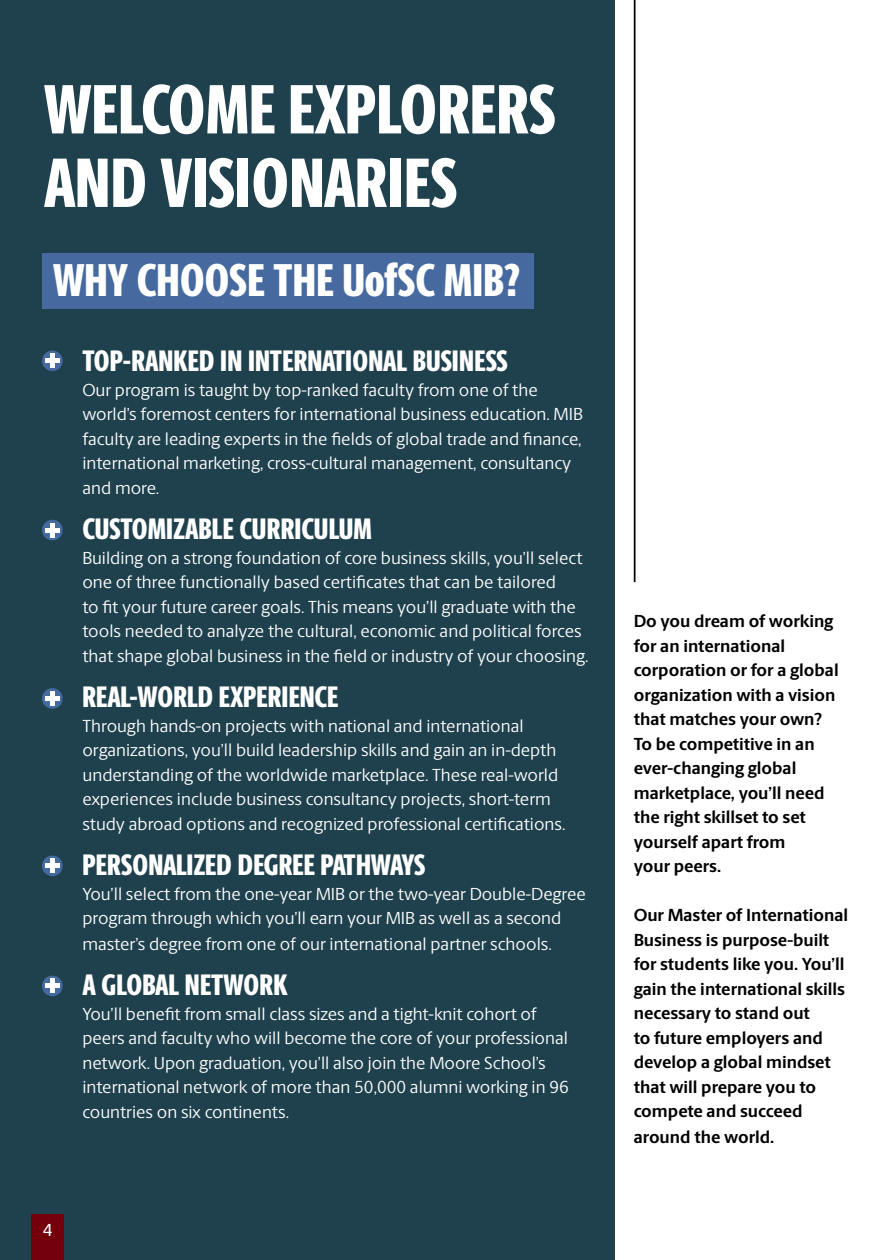
<style>
.page{position:relative;width:882px;height:1260px;background:#fff}
.page>*{position:absolute;margin:0;border:0;box-sizing:border-box;transform-origin:0 0}
.t1{font:800 70px "Berlingske Sans X Cn";color:#fff}
.t2{font:800 46.2px "Berlingske Sans X Cn";color:#fff}
.t3{font:800 29.75px "Berlingske Sans X Cn";color:#fff}
.t4{font:17.5px/24.5px "Berlingske Sans";color:#fff}
.t5{font:700 17.5px/24.5px "Berlingske Sans";color:#000}
.t6{font:500 17.5px "Berlingske Sans";color:#fff}
</style>
<div class="page">
<div style="left:0;top:0;width:614px;height:1260px;background:#1f414d"></div>
<div style="left:42px;top:253px;width:492px;height:55px;background:#466a9f"></div>
<div style="left:32px;top:1215px;width:32px;height:45px;background:#73000a"></div>
<hr style="left:634px;top:0;width:2px;height:582px;background:#000">
<div style="left:42px;top:351px;width:21px;height:20px;background:#466a9f;border-radius:50%"></div>
<div style="left:50px;top:353px;width:5px;height:15px;background:#fff"></div>
<hr style="left:45px;top:359px;width:15px;height:4px;background:#fff">
<div style="left:42px;top:520px;width:21px;height:20px;background:#466a9f;border-radius:50%"></div>
<div style="left:50px;top:523px;width:5px;height:15px;background:#fff"></div>
<hr style="left:45px;top:528px;width:15px;height:4px;background:#fff">
<div style="left:42px;top:688px;width:21px;height:21px;background:#466a9f;border-radius:50%"></div>
<div style="left:50px;top:691px;width:5px;height:15px;background:#fff"></div>
<div style="left:45px;top:696px;width:15px;height:5px;background:#fff"></div>
<div style="left:42px;top:856px;width:21px;height:20px;background:#466a9f;border-radius:50%"></div>
<div style="left:50px;top:858px;width:5px;height:15px;background:#fff"></div>
<hr style="left:45px;top:864px;width:15px;height:4px;background:#fff">
<div style="left:42px;top:976px;width:21px;height:20px;background:#466a9f;border-radius:50%"></div>
<div style="left:50px;top:979px;width:5px;height:14px;background:#fff"></div>
<hr style="left:45px;top:984px;width:15px;height:4px;background:#fff">
<p class="t1" style="left:44px;top:57px;width:513px">WELCOME EXPLORERS</p>
<p class="t1" style="left:44px;top:130px;width:415px">AND VISIONARIES</p>
<p class="t2" style="left:53px;top:245px;width:469px">WHY CHOOSE THE UofSC MIB?</p>
<p class="t3" style="left:82px;top:339px;width:427px">TOP-RANKED IN INTERNATIONAL BUSINESS</p>
<p class="t4" style="left:82px;top:377px;width:502px">Our program is taught by top-ranked faculty from one of the world’s foremost centers for international business education. MIB faculty are leading experts in the fields of global trade and finance, international marketing, cross-cultural management, consultancy and more.</p>
<p class="t3" style="left:82px;top:507px;width:291px">CUSTOMIZABLE CURRICULUM</p>
<p class="t4" style="left:82px;top:545px;width:507px">Building on a strong foundation of core business skills, you’ll select one of three functionally based certificates that can be tailored<br>to fit your future career goals. This means you’ll graduate with the tools needed to analyze the cultural, economic and political forces that shape global business in the field or industry of your choosing.</p>
<p class="t3" style="left:82px;top:675px;width:257px">REAL-WORLD EXPERIENCE</p>
<p class="t4" style="left:82px;top:713px;width:484px">Through hands-on projects with national and international organizations, you’ll build leadership skills and gain an in-depth understanding of the worldwide marketplace. These real-world experiences include business consultancy projects, short-term study abroad options and recognized professional certifications.</p>
<p class="t3" style="left:82px;top:843px;width:344px">PERSONALIZED DEGREE PATHWAYS</p>
<p class="t4" style="left:82px;top:881px;width:505px">You’ll select from the one-year MIB or the two-year Double-Degree program through which you’ll earn your MIB as well as a second master’s degree from one of our international partner schools.</p>
<p class="t3" style="left:82px;top:963px;width:207px">A GLOBAL NETWORK</p>
<p class="t4" style="left:82px;top:1001px;width:488px">You’ll benefit from small class sizes and a tight-knit cohort of peers and faculty who will become the core of your professional network. Upon graduation, you’ll also join the Moore School’s international network of more than 50,000 alumni working in 96 countries on six continents.</p>
<p class="t6" style="left:43px;top:1216px;width:11px">4</p>
<p class="t5" style="left:634px;top:609px;width:206px">Do you dream of working for an international corporation or for a global organization with a vision that matches your own?<br>To be competitive in an ever-changing global marketplace, you’ll need the right skillset to set yourself apart from</p>
<p class="t5" style="left:634px;top:854px;width:89px">your peers.</p>
<p class="t5" style="left:634px;top:903px;width:216px">Our Master of International<br>Business is purpose-built for students like you. You’ll gain the international skills necessary to stand out<br>to future employers and develop a global mindset that will prepare you to compete and succeed around the world.</p>
</div>
